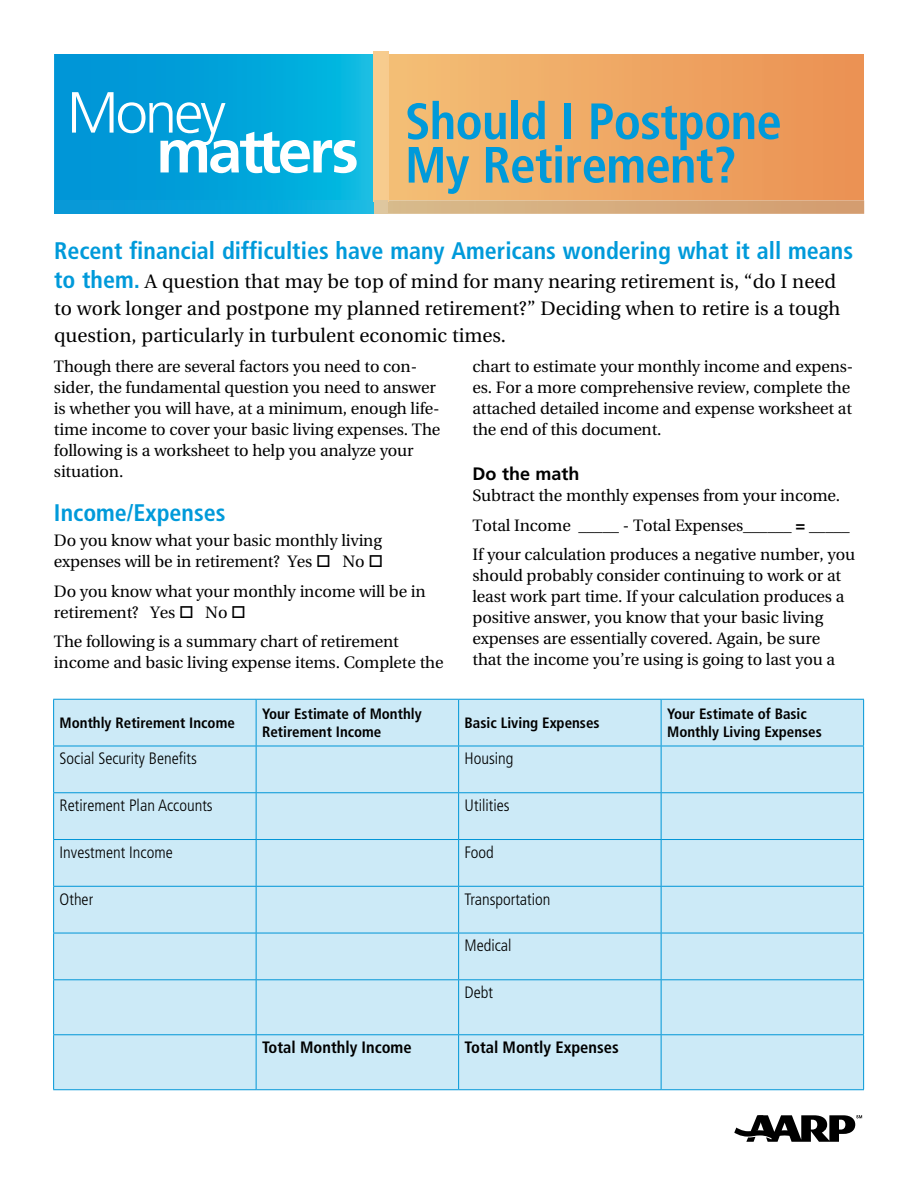
<style>
.page{position:relative;width:918px;height:1188px;background:#fff}
.page>*{position:absolute;margin:0;border:0;box-sizing:border-box;transform-origin:0 0}
.t1{font:700 condensed 51px/43.5px "Frutiger LT";letter-spacing:-.015em;color:#009ada}
.t2{font:700 condensed 24px "Frutiger LT";color:#009ada}
.t3{font:19.5px/27px "Utopia";color:#000}
.t4{font:700 18px "Frutiger LT";color:#000}
.t5{font:16.5px/21px "Utopia";letter-spacing:-.01em;color:#000}
.t6{font:300 condensed 16.5px "Frutiger LT";color:#000}
.t7{font:700 condensed 16.5px "Frutiger LT";color:#000}
.t8{font:700 condensed 15px/18px "Frutiger LT";color:#000}
.s1{font-family:"Frutiger LT";font-weight:700;font-stretch:condensed;font-size:24px;color:#009ada}
.s2{font-family:"Frutiger LT";font-weight:700}
</style>
<div class="page">
<svg style="left:389px;top:54px;width:475px;height:146px;background:#efa764"></svg>
<svg style="left:54px;top:54px;width:319px;height:146px;background:#03a4da"></svg>
<img style="left:54px;top:200px;width:810px;height:14px">
<img style="left:374px;top:200px;width:14px;height:14px">
<svg style="left:72px;top:92px;width:285px;height:81px"></svg>
<svg style="left:734px;top:1115px;width:128px;height:27px"></svg>
<div style="left:54px;top:700px;width:809px;height:389px;background:#cceaf7"></div>
<hr style="left:53px;top:699px;width:203px;height:1px;background:#0096d7">
<hr style="left:53px;top:700px;width:1px;height:46px;background:#0096d7">
<hr style="left:256px;top:699px;width:203px;height:1px;background:#0096d7">
<hr style="left:256px;top:700px;width:1px;height:46px;background:#0096d7">
<hr style="left:459px;top:699px;width:202px;height:1px;background:#0096d7">
<hr style="left:458px;top:700px;width:1px;height:46px;background:#0096d7">
<hr style="left:661px;top:699px;width:203px;height:1px;background:#0096d7">
<hr style="left:661px;top:700px;width:1px;height:46px;background:#0096d7">
<hr style="left:863px;top:700px;width:1px;height:46px;background:#0096d7">
<hr style="left:53px;top:746px;width:203px;height:1px;background:#0096d7">
<hr style="left:53px;top:746px;width:1px;height:46px;background:#0096d7">
<hr style="left:256px;top:746px;width:203px;height:1px;background:#0096d7">
<hr style="left:256px;top:746px;width:1px;height:46px;background:#0096d7">
<hr style="left:459px;top:746px;width:202px;height:1px;background:#0096d7">
<hr style="left:458px;top:746px;width:1px;height:46px;background:#0096d7">
<hr style="left:661px;top:746px;width:203px;height:1px;background:#0096d7">
<hr style="left:661px;top:746px;width:1px;height:46px;background:#0096d7">
<hr style="left:863px;top:746px;width:1px;height:46px;background:#0096d7">
<hr style="left:53px;top:792px;width:203px;height:1px;background:#0096d7">
<hr style="left:53px;top:793px;width:1px;height:46px;background:#0096d7">
<hr style="left:256px;top:792px;width:203px;height:1px;background:#0096d7">
<hr style="left:256px;top:793px;width:1px;height:46px;background:#0096d7">
<hr style="left:459px;top:792px;width:202px;height:1px;background:#0096d7">
<hr style="left:458px;top:793px;width:1px;height:46px;background:#0096d7">
<hr style="left:661px;top:792px;width:203px;height:1px;background:#0096d7">
<hr style="left:661px;top:793px;width:1px;height:46px;background:#0096d7">
<hr style="left:863px;top:793px;width:1px;height:46px;background:#0096d7">
<hr style="left:53px;top:839px;width:203px;height:1px;background:#0096d7">
<hr style="left:53px;top:840px;width:1px;height:46px;background:#0096d7">
<hr style="left:256px;top:839px;width:203px;height:1px;background:#0096d7">
<hr style="left:256px;top:840px;width:1px;height:46px;background:#0096d7">
<hr style="left:459px;top:839px;width:202px;height:1px;background:#0096d7">
<hr style="left:458px;top:840px;width:1px;height:46px;background:#0096d7">
<hr style="left:661px;top:839px;width:203px;height:1px;background:#0096d7">
<hr style="left:661px;top:840px;width:1px;height:46px;background:#0096d7">
<hr style="left:863px;top:840px;width:1px;height:46px;background:#0096d7">
<hr style="left:53px;top:886px;width:203px;height:1px;background:#0096d7">
<hr style="left:53px;top:887px;width:1px;height:46px;background:#0096d7">
<hr style="left:256px;top:886px;width:203px;height:1px;background:#0096d7">
<hr style="left:256px;top:887px;width:1px;height:46px;background:#0096d7">
<hr style="left:459px;top:886px;width:202px;height:1px;background:#0096d7">
<hr style="left:458px;top:887px;width:1px;height:46px;background:#0096d7">
<hr style="left:661px;top:886px;width:203px;height:1px;background:#0096d7">
<hr style="left:661px;top:887px;width:1px;height:46px;background:#0096d7">
<hr style="left:863px;top:887px;width:1px;height:46px;background:#0096d7">
<hr style="left:53px;top:933px;width:203px;height:1px;background:#0096d7">
<hr style="left:53px;top:933px;width:1px;height:46px;background:#0096d7">
<hr style="left:256px;top:933px;width:203px;height:1px;background:#0096d7">
<hr style="left:256px;top:933px;width:1px;height:46px;background:#0096d7">
<hr style="left:459px;top:933px;width:202px;height:1px;background:#0096d7">
<hr style="left:458px;top:933px;width:1px;height:46px;background:#0096d7">
<hr style="left:661px;top:933px;width:203px;height:1px;background:#0096d7">
<hr style="left:661px;top:933px;width:1px;height:46px;background:#0096d7">
<hr style="left:863px;top:933px;width:1px;height:46px;background:#0096d7">
<hr style="left:53px;top:979px;width:203px;height:1px;background:#0096d7">
<hr style="left:53px;top:980px;width:1px;height:54px;background:#0096d7">
<hr style="left:256px;top:979px;width:203px;height:1px;background:#0096d7">
<hr style="left:256px;top:980px;width:1px;height:54px;background:#0096d7">
<hr style="left:459px;top:979px;width:202px;height:1px;background:#0096d7">
<hr style="left:458px;top:980px;width:1px;height:54px;background:#0096d7">
<hr style="left:661px;top:979px;width:203px;height:1px;background:#0096d7">
<hr style="left:661px;top:980px;width:1px;height:54px;background:#0096d7">
<hr style="left:863px;top:980px;width:1px;height:54px;background:#0096d7">
<hr style="left:53px;top:1034px;width:203px;height:1px;background:#0096d7">
<hr style="left:53px;top:1035px;width:1px;height:54px;background:#0096d7">
<hr style="left:256px;top:1034px;width:203px;height:1px;background:#0096d7">
<hr style="left:256px;top:1035px;width:1px;height:54px;background:#0096d7">
<hr style="left:459px;top:1034px;width:202px;height:1px;background:#0096d7">
<hr style="left:458px;top:1035px;width:1px;height:54px;background:#0096d7">
<hr style="left:661px;top:1034px;width:203px;height:1px;background:#0096d7">
<hr style="left:661px;top:1035px;width:1px;height:54px;background:#0096d7">
<hr style="left:863px;top:1035px;width:1px;height:54px;background:#0096d7">
<hr style="left:53px;top:1089px;width:203px;height:1px;background:#0096d7">
<hr style="left:256px;top:1089px;width:203px;height:1px;background:#0096d7">
<hr style="left:459px;top:1089px;width:202px;height:1px;background:#0096d7">
<hr style="left:661px;top:1089px;width:203px;height:1px;background:#0096d7">
<h1 class="t1" style="left:405px;top:100px;width:378px">Should I Postpone<br>My Retirement?</h1>
<h2 class="t2" style="left:54px;top:236px;width:801px">Recent financial difficulties have many Americans wondering what it all means</h2>
<p class="t3" style="left:54px;top:268px;width:788px"><span class="s1">to them.</span> A question that may be top of mind for many nearing retirement is, “do I need to work longer and postpone my planned retirement?” Deciding when to retire is a tough question, particularly in turbulent economic times.</p>
<p class="t5" style="left:54px;top:356px;width:388px">Though there are several factors you need to con&shy;sider, the fundamental question you need to answer is whether you will have, at a minimum, enough life&shy;time income to cover your basic living expenses. The following is a worksheet to help you analyze your situation.</p>
<h2 class="t2" style="left:54px;top:498px;width:173px">Income/Expenses</h2>
<p class="t5" style="left:54px;top:530px;width:331px">Do you know what your basic monthly living expenses will be in retirement? Yes □ No □</p>
<p class="t5" style="left:54px;top:581px;width:373px">Do you know what your monthly income will be in retirement? Yes □ No □</p>
<p class="t5" style="left:54px;top:632px;width:391px">The following is a summary chart of retirement income and basic living expense items. Complete the</p>
<p class="t5" style="left:473px;top:356px;width:382px">chart to estimate your monthly income and expens&shy;es. For a more comprehensive review, complete the attached detailed income and expense worksheet at the end of this document.</p>
<p class="t4" style="left:472px;top:463px;width:109px">Do the math</p>
<p class="t5" style="left:472px;top:481px;width:384px;line-height:29.7px">Subtract the monthly expenses from your income.<br>Total Income _____ - Total Expenses______ <span class="s2">=</span> _____<br>If your calculation produces a negative number, you</p>
<p class="t5" style="left:472px;top:565px;width:374px">should probably consider continuing to work or at least work part time. If your calculation produces a positive answer, you know that your basic living expenses are essentially covered. Again, be sure that the income you’re using is going to last you a</p>
<p class="t8" style="left:60px;top:714px;width:177px">Monthly Retirement Income</p>
<p class="t8" style="left:262px;top:705px;width:161px">Your Estimate of Monthly<br>Retirement Income</p>
<p class="t8" style="left:465px;top:714px;width:137px">Basic Living Expenses</p>
<p class="t8" style="left:667px;top:705px;width:156px">Your Estimate of Basic<br>Monthly Living Expenses</p>
<p class="t6" style="left:60px;top:749px;width:139px">Social Security Benefits</p>
<p class="t6" style="left:465px;top:749px;width:50px">Housing</p>
<p class="t6" style="left:60px;top:796px;width:155px">Retirement Plan Accounts</p>
<p class="t6" style="left:465px;top:796px;width:46px">Utilities</p>
<p class="t6" style="left:60px;top:843px;width:115px">Investment Income</p>
<p class="t6" style="left:465px;top:843px;width:31px">Food</p>
<p class="t6" style="left:60px;top:890px;width:35px">Other</p>
<p class="t6" style="left:465px;top:890px;width:87px">Transportation</p>
<p class="t6" style="left:465px;top:936px;width:49px">Medical</p>
<p class="t6" style="left:465px;top:983px;width:30px">Debt</p>
<p class="t7" style="left:262px;top:1038px;width:151px">Total Monthly Income</p>
<p class="t7" style="left:465px;top:1038px;width:156px">Total Montly Expenses</p>
</div>
